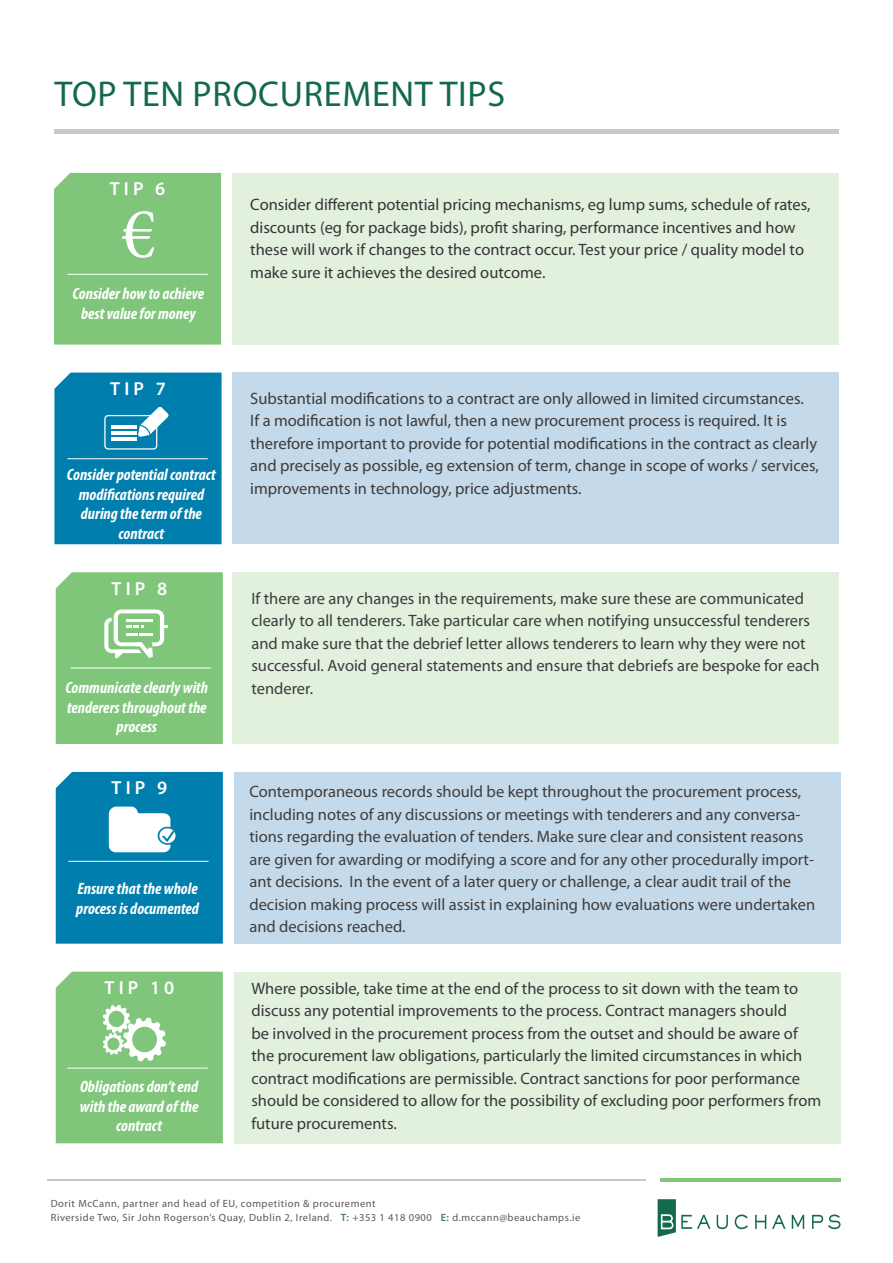
<style>
.page{position:relative;width:893px;height:1263px;background:#fff}
.page>*{position:absolute;margin:0;border:0;box-sizing:border-box;transform-origin:0 0}
.t1{font:72px "Minion Pro";color:#fff}
.t2{font:36px "Myriad Pro";letter-spacing:.02em;color:#13694d}
.t3{font:600 18.9px "Myriad Pro";letter-spacing:.22em;color:#fff}
.t4{font:16.5px/22.5px "Myriad Pro";color:#3c3c3d}
.t5{font:16.5px/22.5px "Myriad Pro";color:#3e3e3f}
.t6{font:16.5px/22.5px "Myriad Pro";color:#383839}
.t7{font:16.5px/22.5px "Myriad Pro";color:#363536}
.t8{font:italic 700 condensed 16.5px/19.5px "Myriad Pro";color:#fff;text-align:center}
.t9{font:10.5px "Myriad Pro";letter-spacing:.05em;color:#57585a}
.s1{font-weight:600;color:#487d66}
</style>
<div class="page">
<svg style="left:658px;top:1199px;width:52px;height:38px"></svg>
<svg style="left:717px;top:1215px;width:11px;height:14px"></svg>
<svg style="left:735px;top:1214px;width:13px;height:15px"></svg>
<svg style="left:755px;top:1215px;width:11px;height:14px"></svg>
<svg style="left:772px;top:1215px;width:14px;height:14px"></svg>
<svg style="left:792px;top:1215px;width:12px;height:14px"></svg>
<svg style="left:812px;top:1214px;width:28px;height:15px"></svg>
<hr style="left:47px;top:1179px;width:599px;height:2px;background:#c7c8ca">
<hr style="left:661px;top:1178px;width:180px;height:3px;background:#7fc67b">
<hr style="left:54px;top:130px;width:785px;height:4px;background:#c7c8ca">
<div style="left:232px;top:373px;width:607px;height:171px;background:#c4d9e9"></div>
<div style="left:234px;top:772px;width:607px;height:172px;background:#c4d9e9"></div>
<div style="left:232px;top:173px;width:607px;height:172px;background:#e2f0de"></div>
<div style="left:232px;top:572px;width:607px;height:172px;background:#e2f0de"></div>
<div style="left:234px;top:972px;width:607px;height:171px;background:#e2f0de"></div>
<svg style="left:56px;top:572px;width:167px;height:172px;background:#85c881"></svg>
<svg style="left:54px;top:373px;width:168px;height:171px;background:#0e85b1"></svg>
<svg style="left:56px;top:772px;width:167px;height:172px;background:#198ab5"></svg>
<svg style="left:56px;top:972px;width:167px;height:171px;background:#86c982"></svg>
<div style="left:54px;top:173px;width:167px;height:172px;background:#7fc67b"></div>
<p class="t2" style="left:54px;top:71px;width:452px">TOP TEN PROCUREMENT TIPS</p>
<p class="t3" style="left:110px;top:177px;width:57px">TIP 6</p>
<p class="t1" style="left:121px;top:186px;width:36px">€</p>
<p class="t8" style="left:73px;top:283px;width:133px">Consider how to achieve best value for money</p>
<p class="t3" style="left:110px;top:377px;width:57px">TIP 7</p>
<p class="t8" style="left:67px;top:465px;width:150px">Consider potential contract modifications required during the term of the contract</p>
<p class="t3" style="left:112px;top:576px;width:57px">TIP 8</p>
<p class="t8" style="left:65px;top:678px;width:144px">Communicate clearly with tenderers throughout the process</p>
<p class="t3" style="left:112px;top:776px;width:57px">TIP 9</p>
<p class="t8" style="left:76px;top:879px;width:124px;text-align:left">Ensure that the whole process is documented</p>
<p class="t3" style="left:105px;top:976px;width:71px">TIP 10</p>
<p class="t8" style="left:80px;top:1077px;width:120px">Obligations don’t end with the award of the contract</p>
<p class="t7" style="left:250px;top:193px;width:562px">Consider different potential pricing mechanisms, eg lump sums, schedule of rates, discounts (eg for package bids), profit sharing, performance incentives and how these will work if changes to the contract occur. Test your price / quality model to make sure it achieves the desired outcome.</p>
<p class="t4" style="left:250px;top:387px;width:570px">Substantial modifications to a contract are only allowed in limited circumstances.<br>If a modification is not lawful, then a new procurement process is required. It is therefore important to provide for potential modifications in the contract as clearly and precisely as possible, eg extension of term, change in scope of works / services, improvements in technology, price adjustments.</p>
<p class="t4" style="left:251px;top:587px;width:570px">If there are any changes in the requirements, make sure these are communicated clearly to all tenderers. Take particular care when notifying unsuccessful tenderers and make sure that the debrief letter allows tenderers to learn why they were not successful. Avoid general statements and ensure that debriefs are bespoke for each tenderer.</p>
<p class="t5" style="left:249px;top:780px;width:567px">Contemporaneous records should be kept throughout the procurement process, including notes of any discussions or meetings with tenderers and any conversa&shy;tions regarding the evaluation of tenders. Make sure clear and consistent reasons are given for awarding or modifying a score and for any other procedurally import&shy;ant decisions. In the event of a later query or challenge, a clear audit trail of the decision making process will assist in explaining how evaluations were undertaken and decisions reached.</p>
<p class="t6" style="left:251px;top:976px;width:571px">Where possible, take time at the end of the process to sit down with the team to discuss any potential improvements to the process. Contract managers should<br>be involved in the procurement process from the outset and should be aware of the procurement law obligations, particularly the limited circumstances in which contract modifications are permissible. Contract sanctions for poor performance should be considered to allow for the possibility of excluding poor performers from future procurements.</p>
<p class="t9" style="left:51px;top:1197px;width:326px">Dorit McCann, partner and head of EU, competition &amp; procurement</p>
<p class="t9" style="left:51px;top:1211px;width:531px">Riverside Two, Sir John Rogerson’s Quay, Dublin 2, Ireland. <span class="s1">T:</span> +353 1 418 0900 <span class="s1">E:</span> d.mccann@beauchamps.ie</p>
</div>
